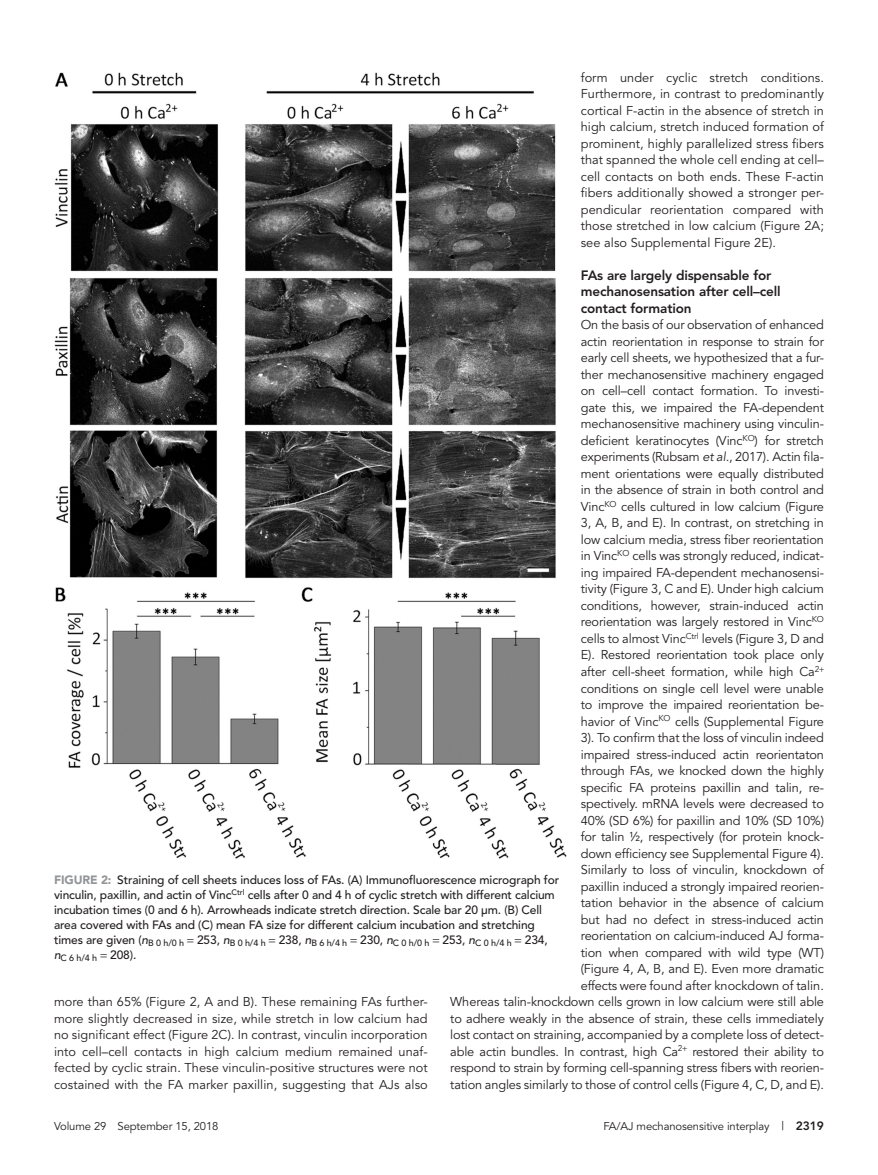
<style>
.page{position:relative;width:878px;height:1175px;background:#fff}
.page>*{position:absolute;margin:0;border:0;box-sizing:border-box;transform-origin:0 0}
.t1{font:800 13.5px/16.5px "Avenir";letter-spacing:-.01em;color:#231f20}
.ParaFL{font:12.75px/16.5px "Avenir";letter-spacing:-.01em;color:#231f20;text-align:justify}
.FigCaption{font:500 12px/15px "Avenir";letter-spacing:-.01em;color:#231f20}
.ParaFL-2{font:11.25px "Avenir";letter-spacing:-.01em;color:#231f20}
.FigCaption-2{font:500 9px "Avenir";color:#231f20}
.s1{font-style:italic}
.s2{font-weight:900;color:#939598}
.s3{font-size:12px}
.s4{font-weight:800;font-size:12px}
</style>
<div class="page">
<img style="left:54px;top:72px;width:513px;height:787px">
<p class="ParaFL" style="left:580px;top:69px;width:245px">form under cyclic stretch conditions.<br>Furthermore, in contrast to predominantly cortical F-actin in the absence of stretch in high calcium, stretch induced formation of prominent, highly parallelized stress fibers that spanned the whole cell ending at cell– cell contacts on both ends. These F-actin fibers additionally showed a stronger per&shy;pendicular reorientation compared with those stretched in low calcium (Figure 2A; see also Supplemental Figure 2E).</p>
<h2 class="t1" style="left:580px;top:267px;width:201px">FAs are largely dispensable for mechanosensation after cell–cell contact formation</h2>
<p class="ParaFL" style="left:580px;top:317px;width:245px">On the basis of our observation of enhanced</p>
<p class="ParaFL" style="left:580px;top:333px;width:244px">actin reorientation in response to strain for</p>
<p class="ParaFL" style="left:580px;top:350px;width:245px">early cell sheets, we hypothesized that a fur-</p>
<p class="ParaFL" style="left:580px;top:366px;width:244px">ther mechanosensitive machinery engaged</p>
<p class="ParaFL" style="left:580px;top:383px;width:245px">on cell–cell contact formation. To investi-</p>
<p class="ParaFL" style="left:580px;top:399px;width:245px">gate this, we impaired the FA-dependent</p>
<p class="ParaFL" style="left:580px;top:416px;width:245px">mechanosensitive machinery using vinculin-</p>
<p class="ParaFL" style="left:580px;top:432px;width:244px">deficient keratinocytes (Vinc<sup>KO</sup>) for stretch</p>
<p class="ParaFL" style="left:580px;top:449px;width:245px">experiments (Rubsam <span class="s1">et al.</span>, 2017). Actin fila-</p>
<p class="ParaFL" style="left:580px;top:465px;width:244px">ment orientations were equally distributed</p>
<p class="ParaFL" style="left:580px;top:482px;width:244px">in the absence of strain in both control and</p>
<p class="ParaFL" style="left:580px;top:498px;width:244px">Vinc<sup>KO</sup> cells cultured in low calcium (Figure</p>
<p class="ParaFL" style="left:580px;top:515px;width:245px">3, A, B, and E). In contrast, on stretching in</p>
<p class="ParaFL" style="left:580px;top:531px;width:245px">low calcium media, stress fiber reorientation</p>
<p class="ParaFL" style="left:580px;top:548px;width:245px">in Vinc<sup>KO</sup> cells was strongly reduced, indicat-</p>
<p class="ParaFL" style="left:580px;top:564px;width:245px">ing impaired FA-dependent mechanosensi-</p>
<p class="ParaFL" style="left:580px;top:581px;width:245px">tivity (Figure 3, C and E). Under high calcium</p>
<p class="ParaFL" style="left:580px;top:597px;width:244px">conditions, however, strain-induced actin</p>
<p class="ParaFL" style="left:580px;top:614px;width:245px">reorientation was largely restored in Vinc<sup>KO</sup></p>
<p class="ParaFL" style="left:580px;top:630px;width:245px">cells to almost Vinc<sup>Ctrl</sup> levels (Figure 3, D and</p>
<p class="ParaFL" style="left:580px;top:647px;width:244px">E). Restored reorientation took place only</p>
<p class="ParaFL" style="left:580px;top:663px;width:240px">after cell-sheet formation, while high Ca<sup>2</sup></p>
<p class="ParaFL" style="left:580px;top:680px;width:244px">conditions on single cell level were unable</p>
<p class="ParaFL" style="left:580px;top:696px;width:245px">to improve the impaired reorientation be-</p>
<p class="ParaFL" style="left:580px;top:713px;width:244px">havior of Vinc<sup>KO</sup> cells (Supplemental Figure</p>
<p class="ParaFL" style="left:580px;top:729px;width:245px">3). To confirm that the loss of vinculin indeed</p>
<p class="ParaFL" style="left:580px;top:746px;width:245px">impaired stress-induced actin reorientaton</p>
<p class="ParaFL" style="left:580px;top:762px;width:244px">through FAs, we knocked down the highly</p>
<p class="ParaFL" style="left:580px;top:779px;width:245px">specific FA proteins paxillin and talin, re-</p>
<p class="ParaFL" style="left:580px;top:795px;width:245px">spectively. mRNA levels were decreased to</p>
<p class="ParaFL" style="left:580px;top:812px;width:245px">40% (SD 6%) for paxillin and 10% (SD 10%)</p>
<p class="ParaFL" style="left:580px;top:828px;width:245px">for talin ½, respectively (for protein knock-</p>
<p class="ParaFL" style="left:580px;top:845px;width:244px">down efficiency see Supplemental Figure 4).</p>
<p class="ParaFL" style="left:580px;top:861px;width:244px">Similarly to loss of vinculin, knockdown of</p>
<p class="ParaFL" style="left:580px;top:878px;width:245px">paxillin induced a strongly impaired reorien-</p>
<p class="ParaFL" style="left:580px;top:894px;width:245px">tation behavior in the absence of calcium</p>
<p class="ParaFL" style="left:580px;top:911px;width:245px">but had no defect in stress-induced actin</p>
<p class="ParaFL" style="left:580px;top:927px;width:245px">reorientation on calcium-induced AJ forma-</p>
<p class="ParaFL" style="left:580px;top:944px;width:245px">tion when compared with wild type (WT)</p>
<p class="ParaFL" style="left:580px;top:960px;width:245px">(Figure 4, A, B, and E). Even more dramatic</p>
<p class="ParaFL" style="left:580px;top:977px;width:244px">effects were found after knockdown of talin.</p>
<p class="ParaFL" style="left:450px;top:993px;width:375px">Whereas talin-knockdown cells grown in low calcium were still able</p>
<p class="ParaFL" style="left:450px;top:1010px;width:375px">to adhere weakly in the absence of strain, these cells immediately</p>
<p class="ParaFL" style="left:450px;top:1026px;width:375px">lost contact on straining, accompanied by a complete loss of detect-</p>
<p class="ParaFL" style="left:450px;top:1043px;width:375px">able actin bundles. In contrast, high Ca<sup>2</sup> restored their ability to</p>
<p class="ParaFL" style="left:450px;top:1059px;width:375px">respond to strain by forming cell-spanning stress fibers with reorien-</p>
<p class="ParaFL" style="left:450px;top:1076px;width:375px">tation angles similarly to those of control cells (Figure 4, C, D, and E).</p>
<p class="FigCaption" style="left:54px;top:872px;width:506px"><span class="s2">FIGURE 2:</span> Straining of cell sheets induces loss of FAs. (A) Immunofluorescence micrograph for vinculin, paxillin, and actin of Vinc<sup>Ctrl</sup> cells after 0 and 4 h of cyclic stretch with different calcium incubation times (0 and 6 h). Arrowheads indicate stretch direction. Scale bar 20 µm. (B) Cell area covered with FAs and (C) mean FA size for different calcium incubation and stretching times are given (<span class="s1">n</span><sub>B</sub> <sub>0</sub> <sub>h/0</sub> <sub>h</sub> 253, <span class="s1">n</span><sub>B</sub> <sub>0</sub> <sub>h/4</sub> <sub>h</sub> 238, <span class="s1">n</span><sub>B</sub> <sub>6</sub> <sub>h/4</sub> <sub>h</sub> 230, <span class="s1">n</span><sub>C</sub> <sub>0</sub> <sub>h/0</sub> <sub>h</sub> 253, <span class="s1">n</span><sub>C</sub> <sub>0</sub> <sub>h/4</sub> <sub>h</sub> 234,</p>
<p class="FigCaption-2" style="left:54px;top:952px;width:84px"><sup>n</sup>C 6 h/4 h <sup>208).</sup></p>
<p class="ParaFL" style="left:54px;top:993px;width:375px">more than 65% (Figure 2, A and B). These remaining FAs further&shy;more slightly decreased in size, while stretch in low calcium had no significant effect (Figure 2C). In contrast, vinculin incorporation into cell–cell contacts in high calcium medium remained unaf&shy;fected by cyclic strain. These vinculin-positive structures were not costained with the FA marker paxillin, suggesting that AJs also</p>
<p class="ParaFL-2" style="left:54px;top:1119px;width:166px">Volume 29 September 15, 2018</p>
<p class="ParaFL-2" style="left:603px;top:1119px;width:222px">FA/AJ mechanosensitive interplay <span class="s3">|</span> <span class="s4">2319</span></p>
</div>
